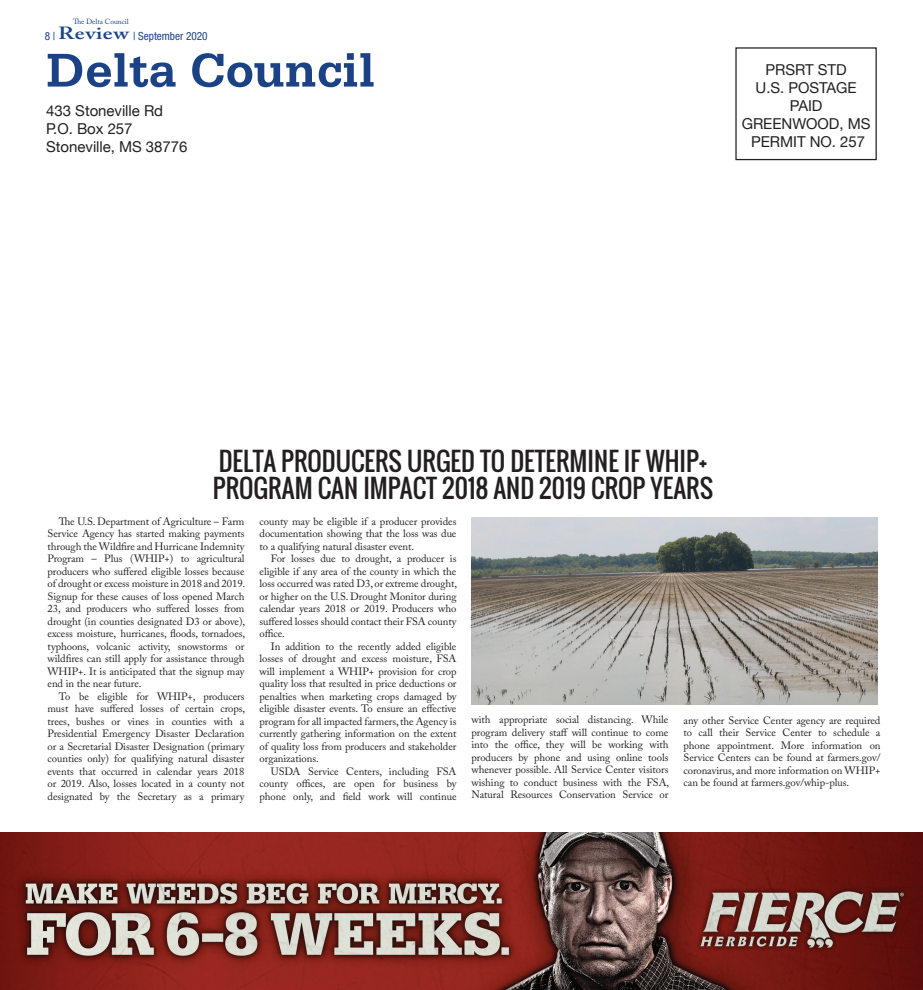
<style>
.page{position:relative;width:923px;height:990px;background:#fff}
.page>*{position:absolute;margin:0;border:0;box-sizing:border-box;transform-origin:0 0}
.Body_Copy{font:700 50px "Serifa";letter-spacing:-.005em;color:#1c4286}
.Heading{font:25px "Oswald";color:#231f20}
.Body_Copy-2{font:15px "Helvetica Neue";letter-spacing:-.005em;color:#231f20}
.t1{font:condensed 11.25px "Helvetica Neue";letter-spacing:-.005em;color:#1c4286}
.Body_Copy-3{font:10.62px/12.5px "Adobe Caslon Pro";letter-spacing:-.005em;color:#231f20;text-align:justify}
.t2{font:7.5px "Adobe Caslon Pro";letter-spacing:-.005em;color:#1c4286}
.s1{font-family:"Adobe Caslon Pro";font-weight:600;font-stretch:normal;font-size:17.5px}
</style>
<div class="page">
<img style="left:471px;top:517px;width:406px;height:187px">
<img style="left:0;top:832px;width:922px;height:158px">
<p class="t2" style="left:73px;top:17px;width:57px">The Delta Council</p>
<p class="t1" style="left:45px;top:30px;width:164px">8 | <span class="s1">Review</span> | September 2020</p>
<p class="Body_Copy" style="left:46px;top:41px;width:330px">Delta Council</p>
<p class="Body_Copy-2" style="left:46px;top:100px;width:118px">433 Stoneville Rd</p>
<p class="Body_Copy-2" style="left:46px;top:118px;width:88px">P.O. Box 257</p>
<p class="Body_Copy-2" style="left:46px;top:136px;width:143px">Stoneville, MS 38776</p>
<p class="Body_Copy-2" style="left:765px;top:59px;width:83px">PRSRT STD</p>
<p class="Body_Copy-2" style="left:755px;top:77px;width:102px">U.S. POSTAGE</p>
<p class="Body_Copy-2" style="left:789px;top:95px;width:34px">PAID</p>
<p class="Body_Copy-2" style="left:741px;top:113px;width:130px">GREENWOOD, MS</p>
<p class="Body_Copy-2" style="left:751px;top:131px;width:115px">PERMIT NO. 257</p>
<p class="Heading" style="left:219px;top:442px;width:490px">DELTA PRODUCERS URGED TO DETERMINE IF WHIP+</p>
<p class="Heading" style="left:213px;top:470px;width:502px">PROGRAM CAN IMPACT 2018 AND 2019 CROP YEARS</p>
<p class="Body_Copy-3" style="left:48px;top:515px;width:199px;text-indent:11px">The U.S. Department of Agriculture – Farm Service Agency has started making payments through the Wildfire and Hurricane Indemnity Program – Plus (WHIP+) to agricultural producers who suffered eligible losses because of drought or excess moisture in 2018 and 2019.<br>Signup for these causes of loss opened March 23, and producers who suffered losses from drought (in counties designated D3 or above), excess moisture, hurricanes, floods, tornadoes, typhoons, volcanic activity, snowstorms or wildfires can still apply for assistance through WHIP+. It is anticipated that the signup may end in the near future.</p>
<p class="Body_Copy-3" style="left:48px;top:690px;width:199px;text-indent:11px">To be eligible for WHIP+, producers must have suffered losses of certain crops, trees, bushes or vines in counties with a Presidential Emergency Disaster Declaration or a Secretarial Disaster Designation (primary counties only) for qualifying natural disaster events that occurred in calendar years 2018 or 2019. Also, losses located in a county not designated by the Secretary as a primary</p>
<p class="Body_Copy-3" style="left:259px;top:515px;width:198px">county may be eligible if a producer provides documentation showing that the loss was due to a qualifying natural disaster event.</p>
<p class="Body_Copy-3" style="left:259px;top:553px;width:199px;text-indent:11px">For losses due to drought, a producer is eligible if any area of the county in which the loss occurred was rated D3, or extreme drought, or higher on the U.S. Drought Monitor during calendar years 2018 or 2019. Producers who suffered losses should contact their FSA county office.</p>
<p class="Body_Copy-3" style="left:259px;top:640px;width:198px;text-indent:11px">In addition to the recently added eligible losses of drought and excess moisture, FSA will implement a WHIP+ provision for crop quality loss that resulted in price deductions or penalties when marketing crops damaged by eligible disaster events. To ensure an effective program for all impacted farmers, the Agency is currently gathering information on the extent of quality loss from producers and stakeholder organizations.</p>
<p class="Body_Copy-3" style="left:259px;top:765px;width:198px;text-indent:11px">USDA Service Centers, including FSA county offices, are open for business by phone only, and field work will continue</p>
<p class="Body_Copy-3" style="left:471px;top:713px;width:199px">with appropriate social distancing. While program delivery staff will continue to come into the office, they will be working with producers by phone and using online tools whenever possible. All Service Center visitors wishing to conduct business with the FSA, Natural Resources Conservation Service or</p>
<p class="Body_Copy-3" style="left:683px;top:714px;width:198px">any other Service Center agency are required to call their Service Center to schedule a phone appointment. More information on Service Centers can be found at farmers.gov/ coronavirus, and more information on WHIP+ can be found at farmers.gov/whip-plus.</p>
</div>
